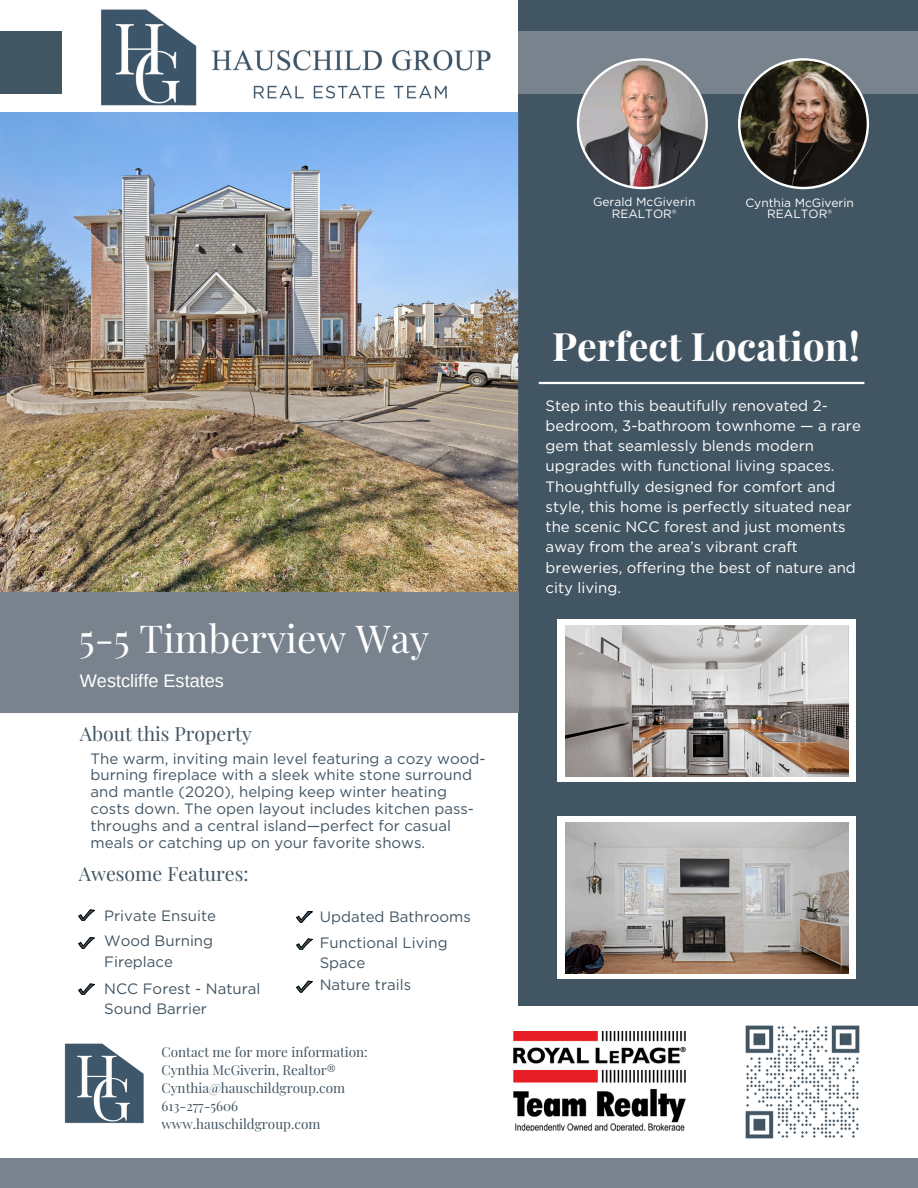
<style>
.page{position:relative;width:918px;height:1188px;background:#fff}
.page>*{position:absolute;margin:0;border:0;box-sizing:border-box;transform-origin:0 0}
.t1{font:700 39.15px "Playfair Display";color:#fff}
.t2{font:38.55px "Playfair Display";color:#fff}
.t3{font:19.5px "Playfair Display";color:#425563}
.t4{font:18.15px "Arimo";color:#fff}
.t5{font:15px/16.8px "Gotham";color:#425563}
.t6{font:15px/20.2px "Gotham";color:#fff}
.t7{font:13.5px/18px "Playfair Display";color:#425563}
.t8{font:12px "Gotham";color:#fff}
</style>
<div class="page">
<div style="left:518px;top:0;width:400px;height:1188px;background:#425563"></div>
<div style="left:0;top:1158px;width:918px;height:30px;background:#78838e"></div>
<div style="left:0;top:1006px;width:918px;height:152px;background:#fff"></div>
<img style="left:513px;top:1031px;width:173px;height:99px">
<img style="left:64px;top:1043px;width:80px;height:81px">
<img style="left:745px;top:1025px;width:115px;height:114px">
<img style="left:0;top:112px;width:518px;height:480px">
<div style="left:0;top:31px;width:62px;height:63px;background:#425563"></div>
<div style="left:0;top:592px;width:518px;height:121px;background:#78838e"></div>
<div style="left:518px;top:31px;width:400px;height:63px;background:#78838e"></div>
<div style="left:557px;top:619px;width:298px;height:163px;background:#fff"></div>
<svg style="left:557px;top:816px;width:298px;height:163px;background:#f2f0ef"></svg>
<img style="left:566px;top:625px;width:282px;height:151px">
<img style="left:566px;top:823px;width:282px;height:150px">
<svg style="left:79px;top:910px;width:15px;height:11px"></svg>
<svg style="left:297px;top:911px;width:15px;height:11px"></svg>
<svg style="left:79px;top:937px;width:15px;height:11px"></svg>
<svg style="left:297px;top:939px;width:15px;height:11px"></svg>
<svg style="left:79px;top:984px;width:15px;height:11px"></svg>
<svg style="left:297px;top:981px;width:15px;height:11px"></svg>
<hr style="left:539px;top:382px;width:325px;height:2px;background:#fff">
<img style="left:101px;top:9px;width:389px;height:97px">
<svg style="left:577px;top:58px;width:131px;height:131px"></svg>
<img style="left:738px;top:58px;width:131px;height:131px">
<p class="t2" style="left:79px;top:612px;width:352px">5-5 Timberview Way</p>
<p class="t4" style="left:80px;top:671px;width:146px">Westcliffe Estates</p>
<p class="t3" style="left:80px;top:720px;width:174px">About this Property</p>
<h2 class="t5" style="left:91px;top:750px;width:396px">The warm, inviting main level featuring a cozy wood&shy;burning fireplace with a sleek white stone surround and mantle (2020), helping keep winter heating costs down. The open layout includes kitchen pass&shy;throughs and a central island—perfect for casual meals or catching up on your favorite shows.</h2>
<h3 class="t3" style="left:79px;top:860px;width:171px">Awesome Features:</h3>
<p class="t5" style="left:104px;top:907px;width:113px">Private Ensuite</p>
<h4 class="t5" style="left:320px;top:909px;width:153px">Updated Bathrooms</h4>
<p class="t5" style="left:320px;top:932px;width:130px;line-height:20.2px">Functional Living<br>Space</p>
<p class="t5" style="left:320px;top:976px;width:93px">Nature trails</p>
<p class="t5" style="left:104px;top:931px;width:110px;line-height:20.2px">Wood Burning<br>Fireplace</p>
<p class="t5" style="left:104px;top:979px;width:158px;line-height:20.2px">NCC Forest - Natural<br>Sound Barrier</p>
<p class="t7" style="left:162px;top:1043px;width:208px">Contact me for more information:<br>Cynthia McGiverin, Realtor®<br>Cynthia@hauschildgroup.com<br>613-277-5606 www.hauschildgroup.com</p>
<p class="t8" style="left:593px;top:195px;width:104px">Gerald McGiverin</p>
<p class="t8" style="left:612px;top:206px;width:66px">REALTOR®</p>
<p class="t8" style="left:745px;top:195px;width:110px">Cynthia McGiverin</p>
<p class="t8" style="left:767px;top:206px;width:66px">REALTOR®</p>
<p class="t1" style="left:552px;top:319px;width:309px">Perfect Location!</p>
<p class="t6" style="left:546px;top:395px;width:317px">Step into this beautifully renovated 2- bedroom, 3-bathroom townhome — a rare gem that seamlessly blends modern upgrades with functional living spaces.<br>Thoughtfully designed for comfort and style, this home is perfectly situated near the scenic NCC forest and just moments away from the area’s vibrant craft breweries, offering the best of nature and city living.</p>
</div>
